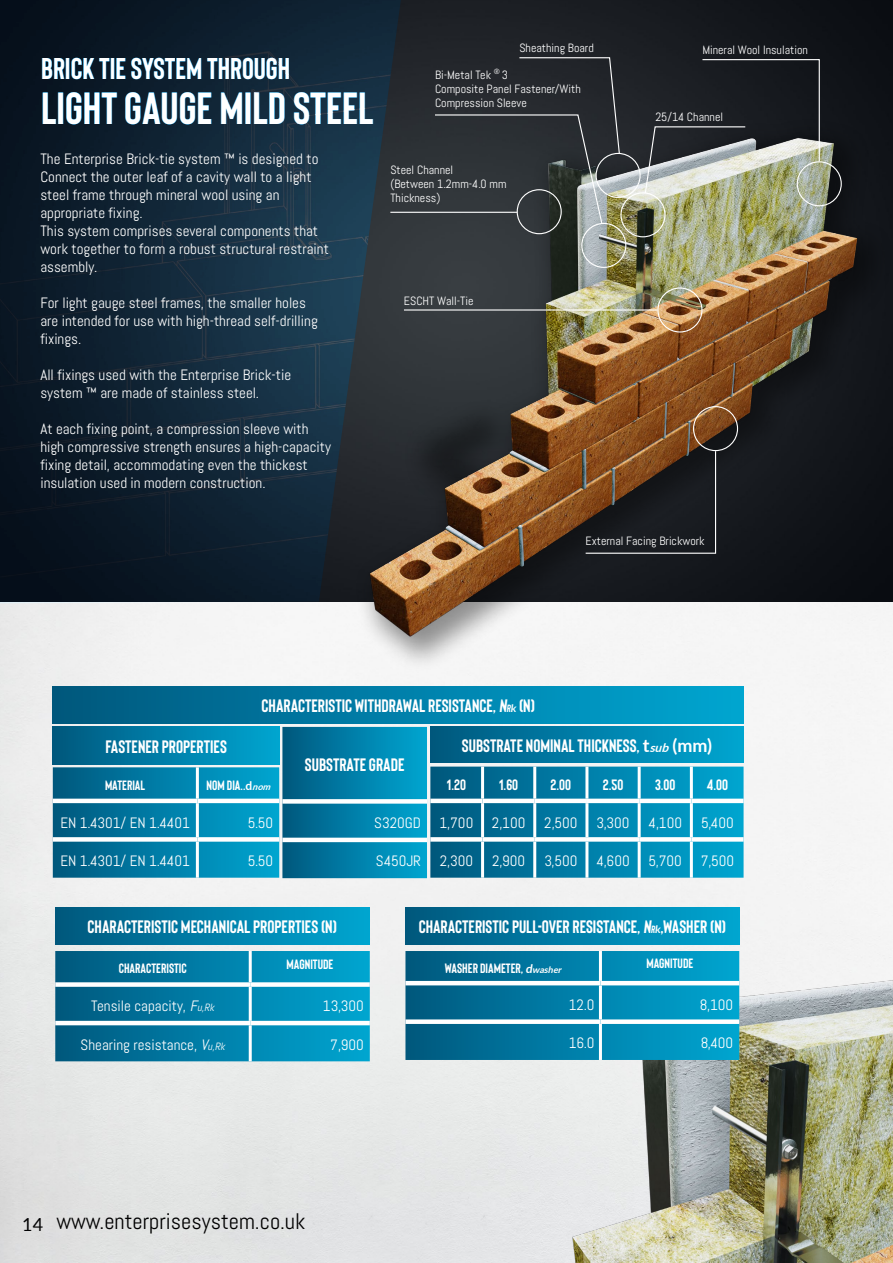
<style>
.page{position:relative;width:893px;height:1263px;background:#fff}
.page>*{position:absolute;margin:0;border:0;box-sizing:border-box;transform-origin:0 0}
.t1{font:700 45px "Bison";color:#fff}
.t2{font:700 30px "Bison";color:#fff}
.t3{font:22.5px "Abel";color:#000}
.t4{font:700 18px "Bison";color:#fff}
.t5{font:18px "Lato";color:#020203}
.t6{font:15px/18px "Abel";color:#fff}
.t7{font:700 15px "Bison";color:#fff}
.t8{font:700 13.5px "Bison";color:#fff}
.t9{font:12px/14.4px "Abel";color:#fff}
.s1{font-size:10.5px}
.s2{font-family:"Lato";font-size:10.5px}
.s3{font-family:"Lato"}
.s4{font-family:"Lato";font-style:italic;font-size:12px}
.s5{font-family:"Lato";font-size:12px}
.s6{font-family:"Lato";font-style:italic;font-size:9px}
.s7{font-style:italic}
.s8{font-style:italic;font-size:10.5px}
</style>
<div class="page">
<img style="left:0;top:603px;width:739px;height:660px">
<img style="left:401px;top:0;width:492px;height:79px">
<img style="left:499px;top:1027px;width:394px;height:236px">
<img style="left:0;top:0;width:401px;height:603px">
<img style="left:347px;top:79px;width:546px;height:596px">
<div style="left:620px;top:192px;width:45px;height:45px;border:1px solid #fff;border-radius:50%"></div>
<div style="left:797px;top:161px;width:45px;height:45px;border:1px solid #fff;border-radius:50%"></div>
<svg style="left:644px;top:59px;width:176px;height:135px;background:#555956"></svg>
<div style="left:693px;top:406px;width:45px;height:45px;border:1px solid #fff;border-radius:50%"></div>
<svg style="left:584px;top:450px;width:133px;height:104px;background:#3b2d23"></svg>
<div style="left:657px;top:287px;width:45px;height:46px;border:1px solid #fff;border-radius:50%"></div>
<hr style="left:404px;top:309px;width:253px;height:2px;background:#fff">
<hr style="left:390px;top:212px;width:127px;height:1px;background:#fff">
<div style="left:581px;top:223px;width:45px;height:45px;border:1px solid #fff;border-radius:50%"></div>
<div style="left:862px;top:508px;width:31px;height:101px;background:#0b0e13"></div>
<div style="left:842px;top:49px;width:51px;height:431px;background:#111419"></div>
<img style="left:739px;top:609px;width:154px;height:418px">
<div style="left:596px;top:153px;width:45px;height:45px;border:1px solid #fff;border-radius:50%"></div>
<svg style="left:434px;top:57px;width:187px;height:167px;background:#373b3d"></svg>
<svg style="left:53px;top:727px;width:691px;height:151px;background:#1589af"></svg>
<hr style="left:481px;top:766px;width:3px;height:33px;background:#fff">
<hr style="left:533px;top:766px;width:3px;height:33px;background:#fff">
<hr style="left:585px;top:766px;width:3px;height:33px;background:#fff">
<hr style="left:638px;top:766px;width:3px;height:33px;background:#fff">
<hr style="left:690px;top:766px;width:3px;height:33px;background:#fff">
<hr style="left:481px;top:803px;width:3px;height:34px;background:#fff">
<hr style="left:533px;top:803px;width:3px;height:34px;background:#fff">
<hr style="left:585px;top:803px;width:3px;height:34px;background:#fff">
<hr style="left:638px;top:803px;width:3px;height:34px;background:#fff">
<hr style="left:690px;top:803px;width:3px;height:34px;background:#fff">
<hr style="left:481px;top:842px;width:3px;height:36px;background:#fff">
<hr style="left:533px;top:842px;width:3px;height:36px;background:#fff">
<hr style="left:585px;top:842px;width:3px;height:36px;background:#fff">
<hr style="left:638px;top:842px;width:3px;height:36px;background:#fff">
<hr style="left:690px;top:842px;width:3px;height:36px;background:#fff">
<hr style="left:430px;top:799px;width:53px;height:4px;background:#fff">
<hr style="left:483px;top:799px;width:52px;height:4px;background:#fff">
<hr style="left:535px;top:799px;width:52px;height:4px;background:#fff">
<hr style="left:587px;top:799px;width:52px;height:4px;background:#fff">
<hr style="left:639px;top:799px;width:52px;height:4px;background:#fff">
<hr style="left:691px;top:799px;width:53px;height:4px;background:#fff">
<div style="left:430px;top:837px;width:53px;height:5px;background:#fff"></div>
<div style="left:483px;top:837px;width:52px;height:5px;background:#fff"></div>
<div style="left:535px;top:837px;width:52px;height:5px;background:#fff"></div>
<div style="left:587px;top:837px;width:52px;height:5px;background:#fff"></div>
<div style="left:639px;top:837px;width:52px;height:5px;background:#fff"></div>
<div style="left:691px;top:837px;width:53px;height:5px;background:#fff"></div>
<div style="left:430px;top:727px;width:314px;height:35px;background:linear-gradient(to right,#00587e,#00a6d2)"></div>
<div style="left:53px;top:727px;width:226px;height:37px;background:linear-gradient(to right,#00587f,#00a6d2)"></div>
<div style="left:53px;top:686px;width:691px;height:37px;background:linear-gradient(to right,#00587f,#00a6d2)"></div>
<svg style="left:55px;top:951px;width:315px;height:110px;background:#017fa8"></svg>
<hr style="left:249px;top:951px;width:3px;height:31px;background:#fff">
<hr style="left:249px;top:987px;width:3px;height:34px;background:#fff">
<hr style="left:249px;top:1025px;width:3px;height:36px;background:#fff">
<div style="left:55px;top:982px;width:195px;height:5px;background:#fff"></div>
<div style="left:250px;top:982px;width:120px;height:5px;background:#fff"></div>
<hr style="left:55px;top:1021px;width:195px;height:4px;background:#fff">
<hr style="left:250px;top:1021px;width:120px;height:4px;background:#fff">
<div style="left:55px;top:907px;width:314px;height:38px;background:linear-gradient(to right,#00587e,#00a6d2)"></div>
<svg style="left:405px;top:951px;width:334px;height:109px;background:#017fa8"></svg>
<hr style="left:599px;top:951px;width:3px;height:30px;background:#fff">
<hr style="left:599px;top:985px;width:3px;height:34px;background:#fff">
<hr style="left:599px;top:1024px;width:3px;height:36px;background:#fff">
<hr style="left:405px;top:981px;width:195px;height:4px;background:#fff">
<hr style="left:600px;top:981px;width:139px;height:4px;background:#fff">
<div style="left:405px;top:1019px;width:195px;height:5px;background:#fff"></div>
<div style="left:600px;top:1019px;width:139px;height:5px;background:#fff"></div>
<div style="left:405px;top:907px;width:334px;height:38px;background:linear-gradient(to right,#00587e,#00a6d2)"></div>
<h2 class="t2" style="left:41px;top:52px;width:251px">BRICK TIE SYSTEM THROUGH</h2>
<h1 class="t1" style="left:41px;top:83px;width:334px">LIGHT GAUGE MILD STEEL</h1>
<p class="t6" style="left:40px;top:149px;width:290px">The Enterprise Brick-tie system ™ is designed to Connect the outer leaf of a cavity wall to a light steel frame through mineral wool using an appropriate fixing.<br>This system comprises several components that work together to form a robust structural restraint assembly.</p>
<p class="t6" style="left:40px;top:293px;width:279px">For light gauge steel frames, the smaller holes are intended for use with high-thread self-drilling fixings.</p>
<p class="t6" style="left:40px;top:365px;width:252px">All fixings used with the Enterprise Brick-tie system ™ are made of stainless steel.</p>
<p class="t6" style="left:40px;top:419px;width:292px">At each fixing point, a compression sleeve with high compressive strength ensures a high-capacity fixing detail, accommodating even the thickest insulation used in modern construction.</p>
<p class="t9" style="left:519px;top:40px;width:76px">Sheathing Board</p>
<p class="t9" style="left:435px;top:67px;width:147px">Bi-Metal Tek <sup>®</sup> 3<br>Composite Panel Fastener/With<br>Compression Sleeve</p>
<p class="t9" style="left:390px;top:162px;width:118px">Steel Channel<br>(Between 1.2mm-4.0 mm<br>Thickness)</p>
<p class="t9" style="left:404px;top:293px;width:71px">ESCHT Wall-Tie</p>
<p class="t9" style="left:702px;top:42px;width:107px">Mineral Wool Insulation</p>
<p class="t9" style="left:656px;top:110px;width:69px">25/14 Channel</p>
<p class="t9" style="left:586px;top:534px;width:121px">External Facing Brickwork</p>
<p class="t4" style="left:262px;top:696px;width:275px">CHARACTERISTIC WITHDRAWAL RESISTANCE, N<span class="s1">R</span><span class="s2">k</span> (N)</p>
<p class="t4" style="left:105px;top:736px;width:123px">FASTENER PROPERTIES</p>
<p class="t4" style="left:462px;top:736px;width:252px">SUBSTRATE NOMINAL THICKNESS,<span class="s3">t</span><span class="s4">sub</span><span class="s3">(mm)</span></p>
<p class="t8" style="left:105px;top:777px;width:42px">MATERIAL</p>
<p class="t8" style="left:207px;top:777px;width:69px">NOM DIA..<span class="s5">d</span><span class="s6">nom</span></p>
<p class="t6" style="left:60px;top:813px;width:131px">EN 1.4301/ EN 1.4401</p>
<p class="t6" style="left:248px;top:813px;width:27px">5.50</p>
<p class="t6" style="left:60px;top:852px;width:131px">EN 1.4301/ EN 1.4401</p>
<p class="t6" style="left:248px;top:852px;width:27px">5.50</p>
<p class="t4" style="left:305px;top:755px;width:101px">SUBSTRATE GRADE</p>
<p class="t6" style="left:374px;top:814px;width:48px">S320GD</p>
<p class="t6" style="left:376px;top:852px;width:47px">S450JR</p>
<p class="t7" style="left:447px;top:776px;width:20px">1.20</p>
<p class="t7" style="left:499px;top:776px;width:20px">1.60</p>
<p class="t7" style="left:551px;top:776px;width:22px">2.00</p>
<p class="t7" style="left:603px;top:776px;width:22px">2.50</p>
<p class="t7" style="left:655px;top:776px;width:22px">3.00</p>
<p class="t7" style="left:707px;top:776px;width:23px">4.00</p>
<p class="t6" style="left:440px;top:813px;width:87px">1,700 2,100</p>
<p class="t6" style="left:544px;top:813px;width:35px">2,500</p>
<p class="t6" style="left:596px;top:813px;width:35px">3,300</p>
<p class="t6" style="left:648px;top:813px;width:35px">4,100</p>
<p class="t6" style="left:701px;top:813px;width:34px">5,400</p>
<p class="t6" style="left:440px;top:852px;width:35px">2,300</p>
<p class="t6" style="left:492px;top:852px;width:35px">2,900</p>
<p class="t6" style="left:544px;top:852px;width:35px">3,500</p>
<p class="t6" style="left:596px;top:852px;width:35px">4,600</p>
<p class="t6" style="left:649px;top:852px;width:35px">5,700</p>
<p class="t6" style="left:701px;top:852px;width:35px">7,500</p>
<p class="t4" style="left:88px;top:917px;width:251px">CHARACTERISTIC MECHANICAL PROPERTIES (N)</p>
<p class="t8" style="left:119px;top:961px;width:69px">CHARACTERISTIC</p>
<p class="t8" style="left:287px;top:957px;width:48px">MAGNITUDE</p>
<p class="t6" style="left:91px;top:997px;width:127px">Tensile capacity, <span class="s7">F</span><span class="s8">u,Rk</span></p>
<p class="t6" style="left:323px;top:997px;width:42px">13,300</p>
<p class="t6" style="left:81px;top:1035px;width:148px">Shearing resistance, <span class="s7">V</span><span class="s8">u,Rk</span></p>
<p class="t6" style="left:330px;top:1035px;width:35px">7,900</p>
<p class="t4" style="left:419px;top:917px;width:309px">CHARACTERISTIC PULL-OVER RESISTANCE, N<span class="s1">R</span><span class="s2">k</span>,WASHER (N)</p>
<p class="t8" style="left:445px;top:960px;width:120px">WASHER DIAMETER, <span class="s5">d</span><span class="s6">washer</span></p>
<p class="t8" style="left:646px;top:956px;width:48px">MAGNITUDE</p>
<p class="t6" style="left:569px;top:996px;width:27px">12.0</p>
<p class="t6" style="left:700px;top:996px;width:35px">8,100</p>
<p class="t6" style="left:569px;top:1034px;width:27px">16.0</p>
<p class="t6" style="left:701px;top:1034px;width:34px">8,400</p>
<p class="t5" style="left:22px;top:1211px;width:22px">14</p>
<h3 class="t3" style="left:56px;top:1207px;width:250px">www.enterprisesystem.co.uk</h3>
</div>
